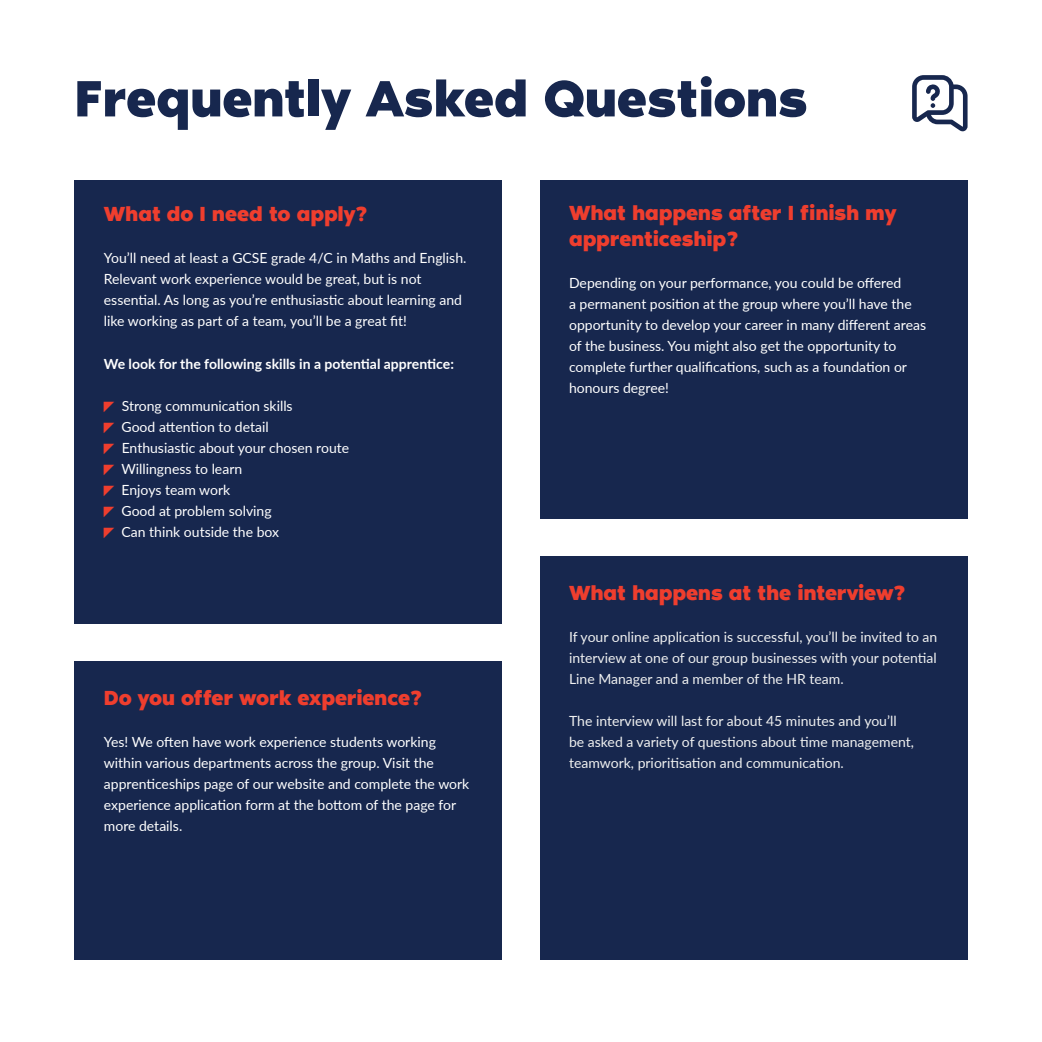
<style>
.page{position:relative;width:1042px;height:1042px;background:#fff}
.page>*{position:absolute;margin:0;border:0;box-sizing:border-box;transform-origin:0 0}
.t1{font:700 52.5px "Noir Pro";color:#17274e}
.t2{font:700 21px/26.2px "Noir Pro";letter-spacing:-.01em;color:#ef3e2e}
.what{font:14px/21px "Lato";color:#fff}
.t3{font:14px/21px "Lato";color:#eff0f0;text-align:justify}
.t4{font:700 14px "Lato";color:#fff}
.s1{font-family:"Koz Go Pr 6 N";font-size:10.5px;color:#ef3e2e}
</style>
<div class="page">
<div style="left:74px;top:180px;width:428px;height:444px;background:#17274e"></div>
<div style="left:74px;top:661px;width:428px;height:298px;background:#17274e"></div>
<div style="left:539px;top:556px;width:428px;height:403px;background:#17274e"></div>
<div style="left:539px;top:180px;width:428px;height:339px;background:#17274e"></div>
<svg style="left:912px;top:75px;width:55px;height:56px"></svg>
<p class="t1" style="left:74px;top:56px;width:734px">Frequently Asked Questions</p>
<p class="t2" style="left:104px;top:199px;width:265px">What do I need to apply?</p>
<p class="what" style="left:104px;top:247px;width:364px">You’ll need at least a GCSE grade 4/C in Maths and English.<br>Relevant work experience would be great, but is not essential. As long as you’re enthusiastic about learning and like working as part of a team, you’ll be a great fit!</p>
<p class="t4" style="left:104px;top:353px;width:351px">We look for the following skills in a potential apprentice:</p>
<p class="what" style="left:104px;top:394px;width:190px"><span class="s1">◤</span> Strong communication skills</p>
<p class="what" style="left:104px;top:415px;width:166px"><span class="s1">◤</span> Good attention to detail</p>
<p class="what" style="left:104px;top:436px;width:247px"><span class="s1">◤</span> Enthusiastic about your chosen route</p>
<p class="what" style="left:104px;top:457px;width:140px"><span class="s1">◤</span> Willingness to learn</p>
<p class="what" style="left:104px;top:478px;width:128px"><span class="s1">◤</span> Enjoys team work</p>
<p class="what" style="left:104px;top:499px;width:169px"><span class="s1">◤</span> Good at problem solving</p>
<p class="what" style="left:104px;top:520px;width:177px"><span class="s1">◤</span> Can think outside the box</p>
<p class="t2" style="left:104px;top:682px;width:320px">Do you offer work experience?</p>
<p class="what" style="left:104px;top:730px;width:367px">Yes! We often have work experience students working within various departments across the group. Visit the apprenticeships page of our website and complete the work experience application form at the bottom of the page for more details.</p>
<p class="t2" style="left:569px;top:198px;width:329px">What happens after I finish my apprenticeship?</p>
<p class="what" style="left:569px;top:272px;width:358px">Depending on your performance, you could be offered<br>a permanent position at the group where you’ll have the opportunity to develop your career in many different areas of the business. You might also get the opportunity to complete further qualifications, such as a foundation or honours degree!</p>
<p class="t2" style="left:569px;top:577px;width:338px">What happens at the interview?</p>
<p class="t3" style="left:569px;top:625px;width:370px">If your online application is successful, you’ll be invited to an interview at one of our group businesses with your potential Line Manager and a member of the HR team.</p>
<p class="t3" style="left:569px;top:709px;width:346px;text-align:left">The interview will last for about 45 minutes and you’ll be asked a variety of questions about time management, teamwork, prioritisation and communication.</p>
</div>
